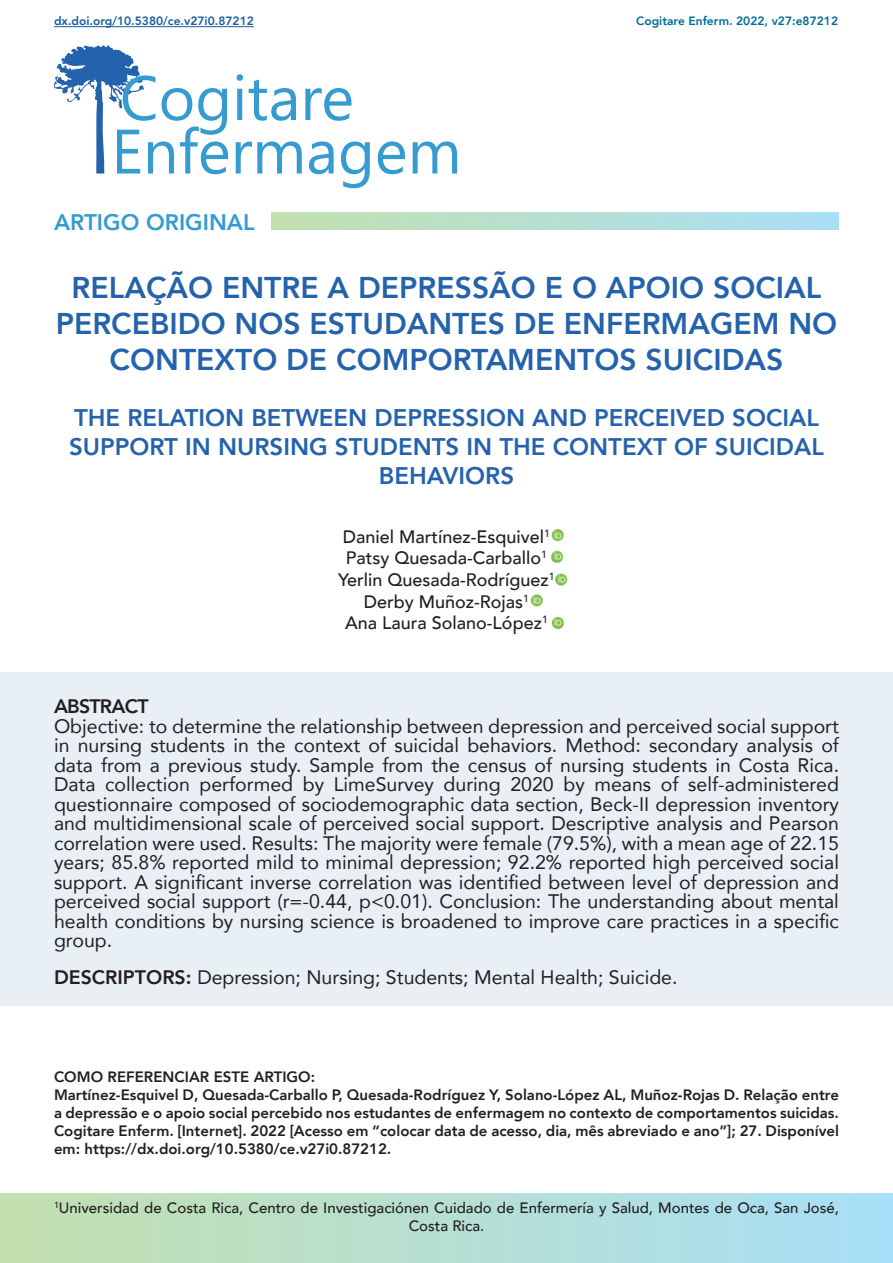
<style>
.page{position:relative;width:893px;height:1263px;background:#fff}
.page>*{position:absolute;margin:0;border:0;box-sizing:border-box;transform-origin:0 0}
.t1{font:800 30px/36px "Avenir";color:#2462ac;text-align:center}
.t2{font:800 24px/28.8px "Avenir";color:#2462ac;text-align:center}
.t3{font:800 22.5px "Avenir";color:#349bd3}
.TEXTO{font:19.5px/19.5px "Avenir";color:#231f20;text-align:justify}
.t4{font:800 19.5px "Avenir";letter-spacing:-.04em;color:#231f20}
.t5{font:500 18px "Avenir";color:#231f20}
.t6{font:800 15px/18px "Avenir";color:#231f20;text-align:justify}
.t7{font:500 15px/18px "Avenir";color:#231f20;text-align:center}
.t8{font:800 12px "Avenir";color:#175d9e}
.t9{font:800 12px "Avenir";color:#006c95}
.s1{font-weight:800}
</style>
<div class="page">
<svg style="left:236px;top:141px;width:66px;height:32px"></svg>
<svg style="left:309px;top:141px;width:25px;height:33px"></svg>
<svg style="left:341px;top:141px;width:29px;height:47px"></svg>
<svg style="left:378px;top:141px;width:27px;height:33px"></svg>
<svg style="left:413px;top:141px;width:44px;height:32px"></svg>
<svg style="left:54px;top:45px;width:174px;height:129px"></svg>
<svg style="left:237px;top:74px;width:6px;height:46px"></svg>
<svg style="left:249px;top:79px;width:47px;height:42px"></svg>
<svg style="left:305px;top:88px;width:46px;height:33px"></svg>
<div style="left:271px;top:213px;width:568px;height:16px;background:linear-gradient(to right,#c3dfae,#a9dff7)"></div>
<div style="left:0;top:1194px;width:893px;height:69px;background:linear-gradient(to right,#c3dfae,#a9dff7)"></div>
<hr style="left:54px;top:26px;width:200px;height:1px;background:#175d9e">
<svg style="left:552px;top:529px;width:12px;height:12px"></svg>
<svg style="left:551px;top:551px;width:12px;height:12px"></svg>
<svg style="left:531px;top:594px;width:12px;height:12px"></svg>
<svg style="left:555px;top:574px;width:12px;height:11px"></svg>
<svg style="left:552px;top:617px;width:12px;height:12px"></svg>
<div style="left:0;top:673px;width:893px;height:333px;background:#e8f0f6"></div>
<p class="t8" style="left:54px;top:10px;width:201px">dx.doi.org/10.5380/ce.v27i0.87212</p>
<p class="t3" style="left:54px;top:201px;width:202px">ARTIGO ORIGINAL</p>
<p class="t9" style="left:636px;top:10px;width:203px">Cogitare Enferm. 2022, v27:e87212</p>
<p class="t1" style="left:56px;top:267px;width:783px">RELAÇÃO ENTRE A DEPRESSÃO E O APOIO SOCIAL<br>PERCEBIDO NOS ESTUDANTES DE ENFERMAGEM NO<br>CONTEXTO DE COMPORTAMENTOS SUICIDAS</p>
<p class="t2" style="left:69px;top:402px;width:756px">THE RELATION BETWEEN DEPRESSION AND PERCEIVED SOCIAL<br>SUPPORT IN NURSING STUDENTS IN THE CONTEXT OF SUICIDAL<br>BEHAVIORS</p>
<p class="t5" style="left:343px;top:521px;width:209px">Daniel Martínez-Esquivel<sup>1</sup></p>
<p class="t5" style="left:346px;top:542px;width:203px">Patsy Quesada-Carballo<sup>1</sup></p>
<p class="t5" style="left:338px;top:564px;width:218px">Yerlin Quesada-Rodríguez<sup>1</sup></p>
<p class="t5" style="left:364px;top:586px;width:167px">Derby Muñoz-Rojas<sup>1</sup></p>
<p class="t5" style="left:345px;top:607px;width:204px">Ana Laura Solano-López<sup>1</sup></p>
<p class="t4" style="left:54px;top:689px;width:96px">ABSTRACT</p>
<p class="TEXTO" style="left:54px;top:716px;width:787px">Objective: to determine the relationship between depression and perceived social support in nursing students in the context of suicidal behaviors. Method: secondary analysis of data from a previous study. Sample from the census of nursing students in Costa Rica.<br>Data collection performed by LimeSurvey during 2020 by means of self-administered questionnaire composed of sociodemographic data section, Beck-II depression inventory and multidimensional scale of perceived social support. Descriptive analysis and Pearson correlation were used. Results: The majority were female (79.5%), with a mean age of 22.15 years; 85.8% reported mild to minimal depression; 92.2% reported high perceived social support. A significant inverse correlation was identified between level of depression and perceived social support (r=-0.44, p&lt;0.01). Conclusion: The understanding about mental health conditions by nursing science is broadened to improve care practices in a specific group.</p>
<p class="TEXTO" style="left:54px;top:967px;width:625px"><span class="s1">DESCRIPTORS:</span> Depression; Nursing; Students; Mental Health; Suicide.</p>
<p class="t6" style="left:54px;top:1067px;width:263px">COMO REFERENCIAR ESTE ARTIGO:</p>
<p class="t6" style="left:54px;top:1085px;width:786px">Martínez-Esquivel D, Quesada-Carballo P, Quesada-Rodríguez Y, Solano-López AL, Muñoz-Rojas D. Relação entre a depressão e o apoio social percebido nos estudantes de enfermagem no contexto de comportamentos suicidas.<br>Cogitare Enferm. [Internet]. 2022 [Acesso em “colocar data de acesso, dia, mês abreviado e ano”]; 27. Disponível em: https://dx.doi.org/10.5380/ce.v27i0.87212.</p>
<p class="t7" style="left:54px;top:1198px;width:786px"><sup>1</sup>Universidad de Costa Rica, Centro de Investigaciónen Cuidado de Enfermería y Salud, Montes de Oca, San José,<br>Costa Rica.</p>
</div>
